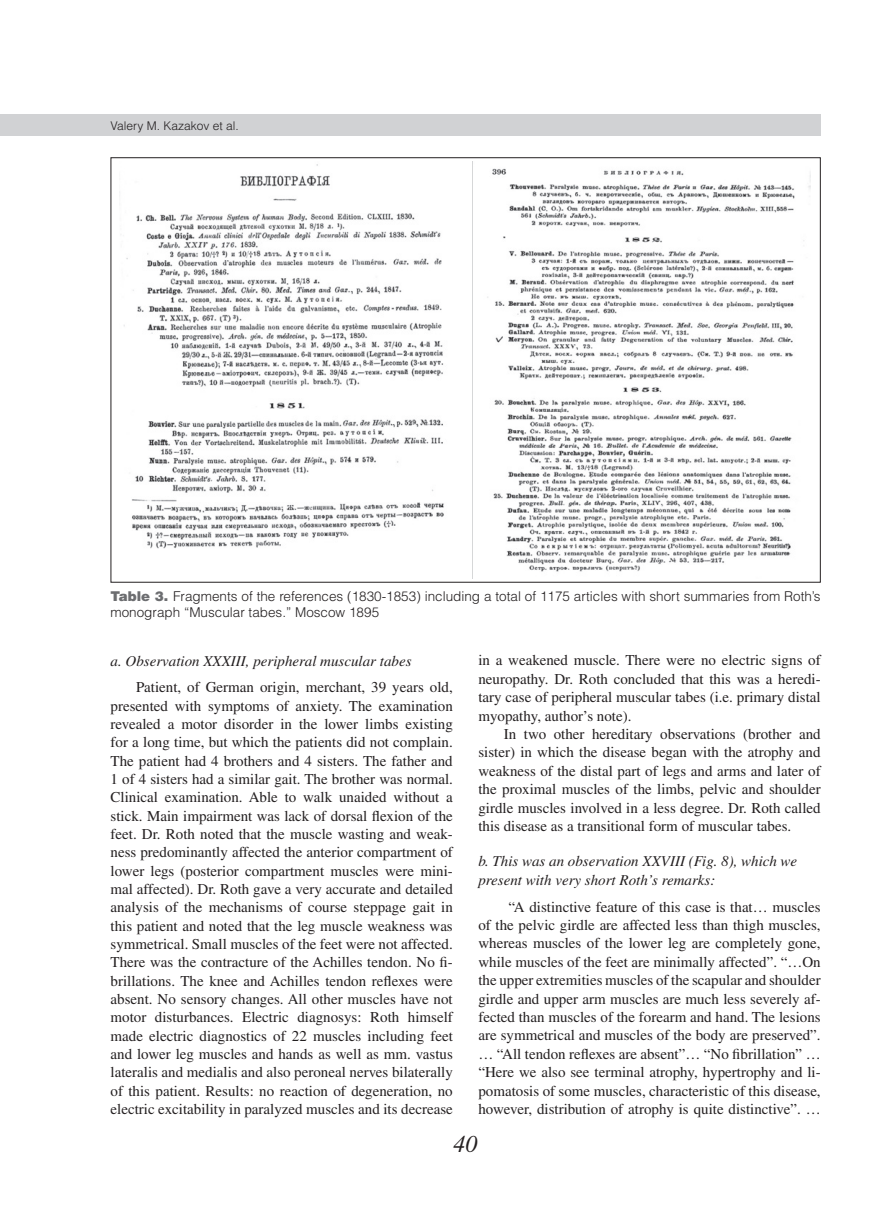
<style>
.page{position:relative;width:893px;height:1212px;background:#fff}
.page>*{position:absolute;margin:0;border:0;box-sizing:border-box;transform-origin:0 0}
.t1{font:italic 24px "Times LT Std";color:#231f20}
.t2{font:15px/18.3px "Times LT Std";color:#231f20;text-align:justify}
.t3{font:italic 15px/18.5px "Times LT Std";color:#231f20}
.t4{font:300 13.5px/16.2px "Helvetica LT Std";color:#231f20}
.t5{font:300 12px "Helvetica LT Std";color:#231f20}
.s1{font-weight:900;color:#6c6d70}
</style>
<div class="page">
<div style="left:0;top:115px;width:821px;height:21px;background:#d1d2d4"></div>
<img style="left:119px;top:164px;width:325px;height:385px">
<img style="left:472px;top:162px;width:338px;height:416px">
<p class="t5" style="left:111px;top:118px;width:130px">Valery M. Kazakov et al.</p>
<p class="t4" style="left:111px;top:588px;width:712px"><span class="s1">Table 3.</span> Fragments of the references (1830-1853) including a total of 1175 articles with short summaries from Roth’s monograph “Muscular tabes.” Moscow 1895</p>
<p class="t3" style="left:111px;top:651px;width:302px">a. Observation XXXIII, peripheral muscular tabes</p>
<p class="t2" style="left:111px;top:678px;width:344px;text-indent:26px">Patient, of German origin, merchant, 39 years old, presented with symptoms of anxiety. The examination revealed a motor disorder in the lower limbs existing for a long time, but which the patients did not complain.<br>The patient had 4 brothers and 4 sisters. The father and 1 of 4 sisters had a similar gait. The brother was normal.<br>Clinical examination. Able to walk unaided without a stick. Main impairment was lack of dorsal flexion of the feet. Dr. Roth noted that the muscle wasting and weak&shy;ness predominantly affected the anterior compartment of lower legs (posterior compartment muscles were mini&shy;mal affected). Dr. Roth gave a very accurate and detailed analysis of the mechanisms of course steppage gait in this patient and noted that the leg muscle weakness was symmetrical. Small muscles of the feet were not affected.<br>There was the contracture of the Achilles tendon. No fi&shy;brillations. The knee and Achilles tendon reflexes were absent. No sensory changes. All other muscles have not motor disturbances. Electric diagnosys: Roth himself made electric diagnostics of 22 muscles including feet and lower leg muscles and hands as well as mm. vastus lateralis and medialis and also peroneal nerves bilaterally of this patient. Results: no reaction of degeneration, no electric excitability in paralyzed muscles and its decrease</p>
<p class="t2" style="left:478px;top:651px;width:344px">in a weakened muscle. There were no electric signs of neuropathy. Dr. Roth concluded that this was a heredi&shy;tary case of peripheral muscular tabes (i.e. primary distal myopathy, author’s note).</p>
<p class="t2" style="left:478px;top:724px;width:344px;text-indent:26px">In two other hereditary observations (brother and sister) in which the disease began with the atrophy and weakness of the distal part of legs and arms and later of the proximal muscles of the limbs, pelvic and shoulder girdle muscles involved in a less degree. Dr. Roth called this disease as a transitional form of muscular tabes.</p>
<p class="t3" style="left:478px;top:852px;width:320px">b. This was an observation XXVIII (Fig. 8), which we present with very short Roth’s remarks:</p>
<p class="t2" style="left:478px;top:897px;width:344px;text-indent:30px">“A distinctive feature of this case is that… muscles of the pelvic girdle are affected less than thigh muscles, whereas muscles of the lower leg are completely gone, while muscles of the feet are minimally affected”. “…On the upper extremities muscles of the scapular and shoulder girdle and upper arm muscles are much less severely af&shy;fected than muscles of the forearm and hand. The lesions are symmetrical and muscles of the body are preserved”. … “All tendon reflexes are absent”… “No fibrillation” … “Here we also see terminal atrophy, hypertrophy and li&shy;pomatosis of some muscles, characteristic of this disease, however, distribution of atrophy is quite distinctive”. …</p>
<h1 class="t1" style="left:454px;top:1130px;width:25px">40</h1>
</div>
